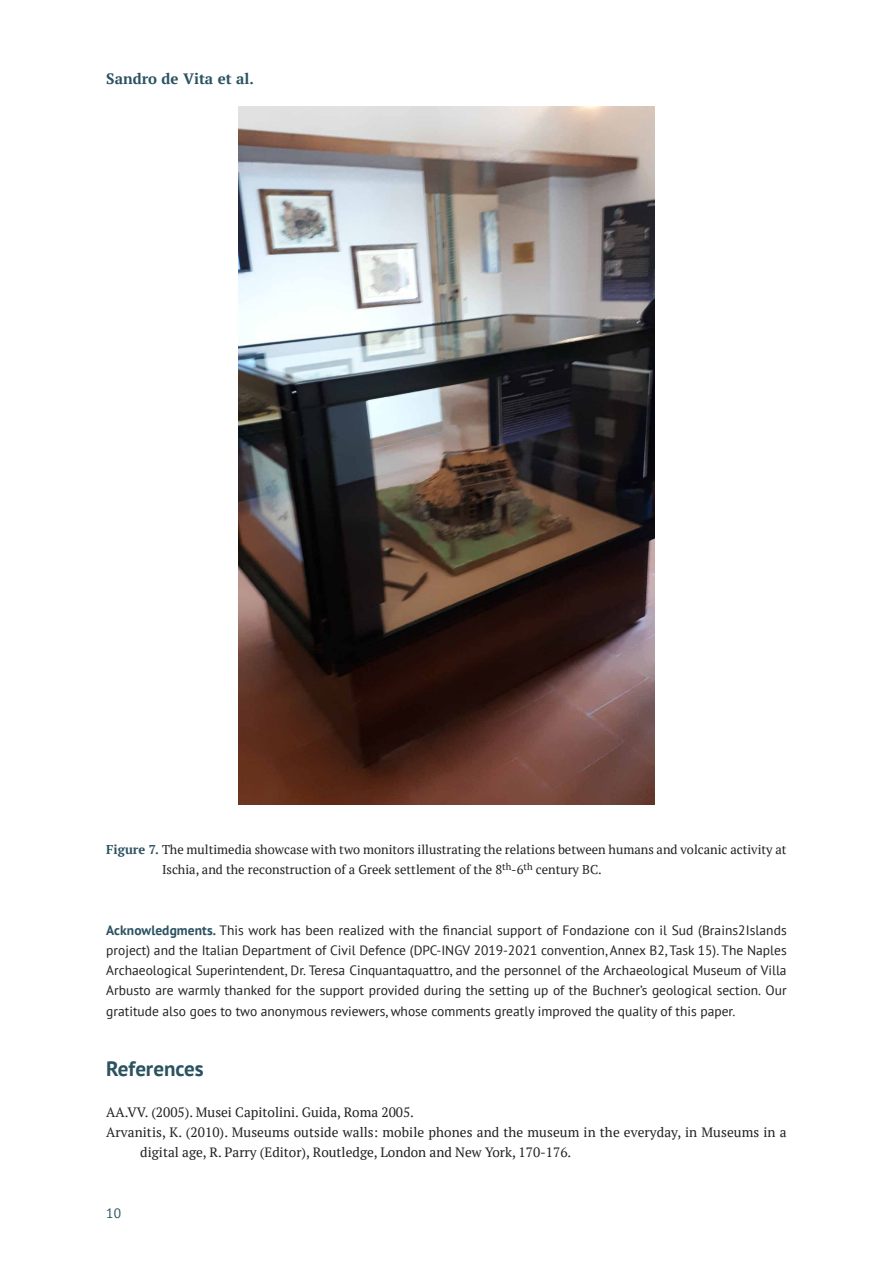
<style>
.page{position:relative;width:893px;height:1263px;background:#fff}
.page>*{position:absolute;margin:0;border:0;box-sizing:border-box;transform-origin:0 0}
.t1{font:700 21px "PT Sans";color:#2b5261}
.t2{font:700 15px "PT Serif";color:#2b5261}
.t3{font:13.5px/20.2px "PT Sans";color:#231f20;text-align:justify}
.t4{font:13.5px/20.2px "PT Serif";color:#231f20}
.t5{font:13.5px "PT Sans";color:#2b5261}
.t6{font:12.75px/20.2px "PT Serif";color:#231f20}
.s1{font-weight:700;color:#2b5261}
</style>
<div class="page">
<img style="left:239px;top:106px;width:415px;height:698px">
<p class="t2" style="left:106px;top:69px;width:149px">Sandro de Vita et al.</p>
<p class="t6" style="left:162px;top:839px;width:626px;text-indent:-56px"><span class="s1">Figure 7.</span> The multimedia showcase with two monitors illustrating the relations between humans and volcanic activity at<br>Ischia, and the reconstruction of a Greek settlement of the 8<sup>th</sup>-6<sup>th</sup> century BC.</p>
<p class="t3" style="left:106px;top:920px;width:682px"><span class="s1">Acknowledgments.</span> This work has been realized with the financial support of Fondazione con il Sud (Brains2Islands project) and the Italian Department of Civil Defence (DPC-INGV 2019-2021 convention, Annex B2, Task 15). The Naples Archaeological Superintendent, Dr. Teresa Cinquantaquattro, and the personnel of the Archaeological Museum of Villa Arbusto are warmly thanked for the support provided during the setting up of the Buchner’s geological section. Our gratitude also goes to two anonymous reviewers, whose comments greatly improved the quality of this paper.</p>
<p class="t1" style="left:106px;top:1057px;width:99px">References</p>
<p class="t4" style="left:106px;top:1102px;width:309px">AA.VV. (2005). Musei Capitolini. Guida, Roma 2005.</p>
<p class="t4" style="left:140px;top:1122px;width:648px;text-indent:-34px">Arvanitis, K. (2010). Museums outside walls: mobile phones and the museum in the everyday, in Museums in a digital age, R. Parry (Editor), Routledge, London and New York, 170-176.</p>
<p class="t5" style="left:106px;top:1206px;width:16px">10</p>
</div>
